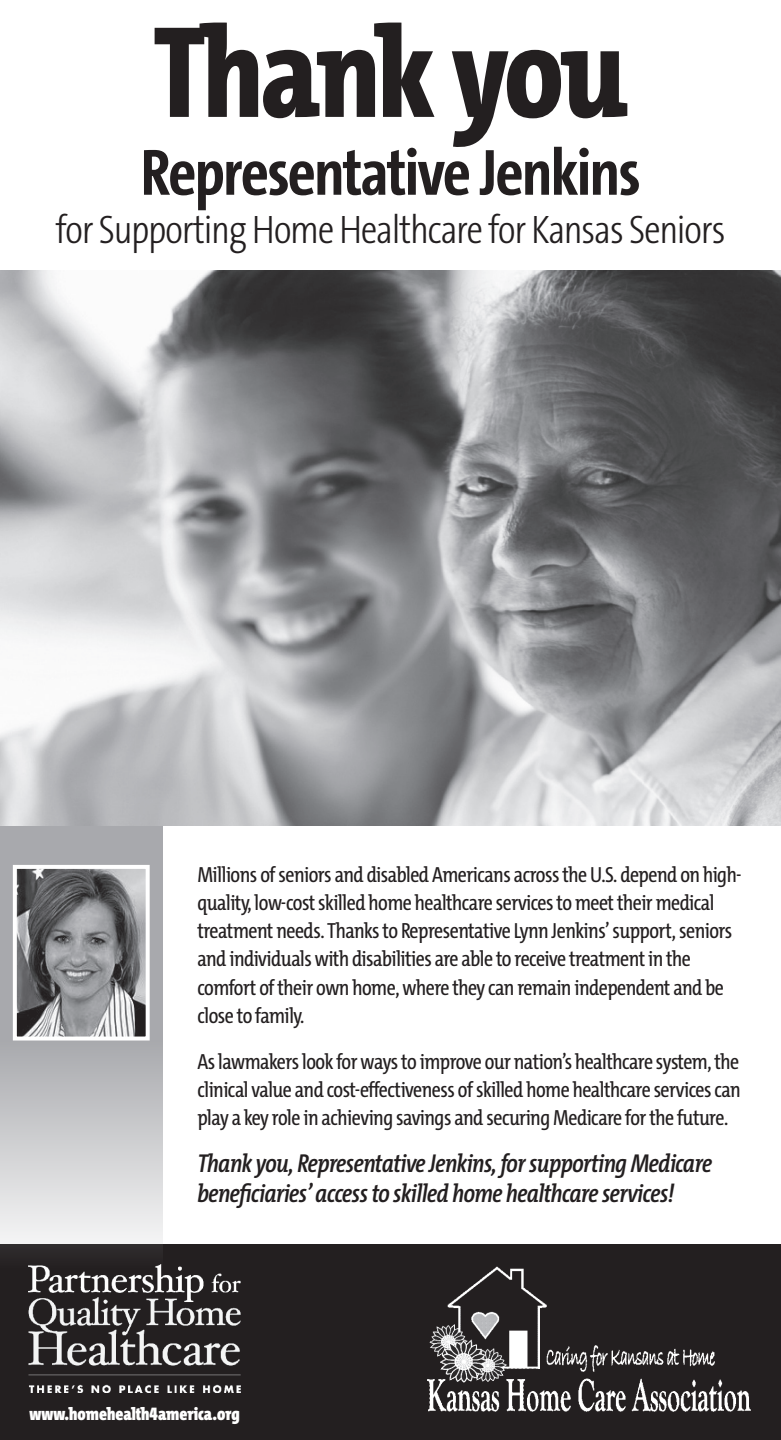
<style>
.page{position:relative;width:781px;height:1440px;background:#fff}
.page>*{position:absolute;margin:0;border:0;box-sizing:border-box;transform-origin:0 0}
.t1{font:800 132px "The Mix Cd OF8";letter-spacing:-.025em;color:#231f20}
.t2{font:700 66px "The Sans Cd OF7";letter-spacing:-.02em;color:#231f20}
.t3{font:300 40px "The Sans Cd OF3";letter-spacing:-.02em;color:#231f20}
.t4{font:italic 600 26px/30px "The Mix Cd LF6";letter-spacing:-.02em;color:#231f20}
.t5{font:22px/28px "The Mix Cd LF5 Plain";letter-spacing:-.02em;color:#231f20}
.t6{font:900 18.2px "The Mix Cd LF9";color:#fff}
</style>
<div class="page">
<div style="left:0;top:1244px;width:780px;height:196px;background:#231f20"></div>
<img style="left:29px;top:1266px;width:211px;height:127px">
<svg style="left:0;top:825px;width:162px;height:555px"></svg>
<img style="left:18px;top:870px;width:127px;height:166px">
<div style="left:13px;top:865px;width:137px;height:176px;border:4px solid #fff"></div>
<img style="left:0;top:271px;width:780px;height:554px">
<img style="left:427px;top:1266px;width:324px;height:146px">
<h1 class="t1" style="left:153px;top:-14px;width:476px">Thank you</h1>
<h2 class="t2" style="left:141px;top:139px;width:501px">Representative Jenkins</h2>
<h3 class="t3" style="left:56px;top:210px;width:671px">for Supporting Home Healthcare for Kansas Seniors</h3>
<p class="t5" style="left:197px;top:860px;width:545px">Millions of seniors and disabled Americans across the U.S. depend on high&shy;quality, low-cost skilled home healthcare services to meet their medical treatment needs. Thanks to Representative Lynn Jenkins’ support, seniors and individuals with disabilities are able to receive treatment in the comfort of their own home, where they can remain independent and be close to family.</p>
<p class="t5" style="left:197px;top:1046px;width:545px;text-align:justify">As lawmakers look for ways to improve our nation’s healthcare system, the clinical value and cost-effectiveness of skilled home healthcare services can play a key role in achieving savings and securing Medicare for the future.</p>
<p class="t4" style="left:197px;top:1148px;width:516px">Thank you, Representative Jenkins, for supporting Medicare beneficiaries’ access to skilled home healthcare services!</p>
<p class="t6" style="left:29px;top:1402px;width:211px">www.homehealth4america.org</p>
</div>
